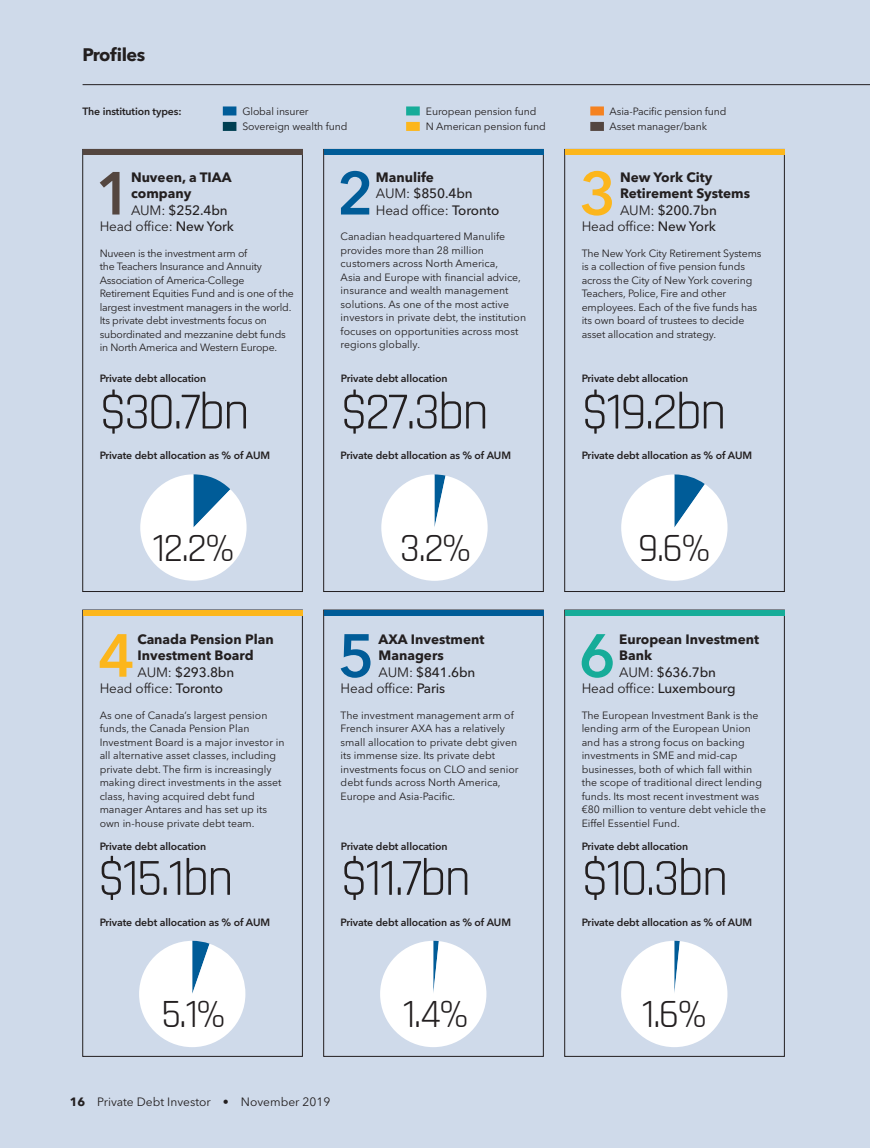
<style>
.page{position:relative;width:870px;height:1148px;background:#cfdaea}
.page>*{position:absolute;margin:0;border:0;box-sizing:border-box;transform-origin:0 0}
.Boxout_Intro_BOLD{font:600 60.15px "Avenir Next LT Pro";color:#fcb61c}
.Boxout_Intro_BOLD-2{font:600 60.15px "Avenir Next LT Pro";color:#005c98}
.Boxout_Intro_BOLD-3{font:600 60.15px "Avenir Next LT Pro";color:#544640}
.Boxout_Intro_BOLD-4{font:600 60.15px "Avenir Next LT Pro";color:#16ac99}
.Large_number{font:52.5px "Rajdhani";letter-spacing:-.04em;color:#231f20}
.Large_number-2{font:40.5px "Rajdhani";color:#231f20}
.t1{font:700 18px "Avenir Next LT Pro";letter-spacing:-.025em;color:#231f20}
.G_Insight_Crosshead{font:13.5px/16.5px "Avenir Next LT Pro";letter-spacing:-.01em;color:#231f20}
.Boxout_Intro_BOLD-5{font:700 13.5px/16.5px "Avenir Next LT Pro";color:#231f20}
.G_Insight_Crosshead-2{font:500 13.5px/16.5px "Avenir Next LT Pro";letter-spacing:-.01em;color:#231f20}
.t2{font:12px "Avenir Next LT Pro";color:#231f20}
.Large_number_Text{font:10.5px/13.5px "Avenir Next LT Pro";color:#231f20}
.Graphic_text_headlin{font:600 10.5px "Avenir Next LT Pro";letter-spacing:-.01em;color:#231f20}
.Large_number_Text-2{font:10.5px/13.5px "Avenir Next LT Pro";letter-spacing:-.02em;color:#231f20}
.Graphic_text{font:10.5px "Avenir Next LT Pro";letter-spacing:-.01em;color:#231f20}
.s1{font-weight:500}
.s2{font-weight:400}
.s3{font-weight:700}
</style>
<div class="page">
<div style="left:323px;top:149px;width:220px;height:442px;border:1px solid #231f20"></div>
<div style="left:323px;top:610px;width:220px;height:446px;border:1px solid #231f20"></div>
<div style="left:564px;top:149px;width:220px;height:442px;border:1px solid #231f20"></div>
<div style="left:564px;top:610px;width:220px;height:446px;border:1px solid #231f20"></div>
<div style="left:83px;top:149px;width:219px;height:5px;background:#544640"></div>
<div style="left:83px;top:610px;width:219px;height:5px;background:#fcb61c"></div>
<div style="left:324px;top:149px;width:219px;height:5px;background:#005c98"></div>
<div style="left:324px;top:610px;width:219px;height:5px;background:#005c98"></div>
<div style="left:565px;top:149px;width:219px;height:5px;background:#fcb61c"></div>
<div style="left:565px;top:610px;width:219px;height:5px;background:#16ac99"></div>
<div style="left:223px;top:106px;width:13px;height:9px;background:#005c98"></div>
<div style="left:406px;top:106px;width:14px;height:9px;background:#16ac99"></div>
<div style="left:590px;top:106px;width:14px;height:9px;background:#f58220"></div>
<div style="left:223px;top:122px;width:13px;height:9px;background:#003f52"></div>
<div style="left:406px;top:122px;width:14px;height:9px;background:#fcb61c"></div>
<div style="left:590px;top:122px;width:14px;height:9px;background:#544640"></div>
<hr style="left:83px;top:84px;width:787px;height:1px;background:#231f20">
<svg style="left:621px;top:474px;width:106px;height:107px"></svg>
<svg style="left:381px;top:474px;width:106px;height:107px"></svg>
<svg style="left:140px;top:474px;width:107px;height:106px"></svg>
<svg style="left:139px;top:940px;width:106px;height:107px"></svg>
<svg style="left:380px;top:940px;width:106px;height:107px"></svg>
<svg style="left:621px;top:940px;width:106px;height:107px"></svg>
<h3 class="t1" style="left:83px;top:44px;width:64px">Profiles</h3>
<p class="Graphic_text_headlin" style="left:83px;top:105px;width:100px">The institution types:</p>
<p class="Graphic_text" style="left:242px;top:105px;width:68px">Global insurer</p>
<p class="Graphic_text" style="left:242px;top:120px;width:107px">Sovereign wealth fund</p>
<p class="Graphic_text" style="left:426px;top:105px;width:112px">European pension fund</p>
<p class="Graphic_text" style="left:426px;top:120px;width:121px">N American pension fund</p>
<p class="Boxout_Intro_BOLD-3" style="left:96px;top:157px;width:38px">1</p>
<p class="Boxout_Intro_BOLD-5" style="left:131px;top:168px;width:102px">Nuveen, a TIAA company</p>
<p class="G_Insight_Crosshead" style="left:100px;top:201px;width:136px;text-indent:31px">AUM: <span class="s1">$252.4bn<br></span>Head office: <span class="s1">New York</span></p>
<p class="Large_number_Text-2" style="left:100px;top:246px;width:196px">Nuveen is the investment arm of<br>the Teachers Insurance and Annuity Association of America-College Retirement Equities Fund and is one of the largest investment managers in the world.<br>Its private debt investments focus on subordinated and mezzanine debt funds in North America and Western Europe.</p>
<p class="Boxout_Intro_BOLD-2" style="left:337px;top:157px;width:38px">2</p>
<p class="Boxout_Intro_BOLD-5" style="left:376px;top:168px;width:60px">Manulife</p>
<p class="G_Insight_Crosshead" style="left:376px;top:185px;width:125px">AUM: <span class="s1">$850.4bn<br></span>Head office: <span class="s1">Toronto</span></p>
<p class="Large_number_Text" style="left:341px;top:230px;width:187px">Canadian headquartered Manulife provides more than 28 million customers across North America,<br>Asia and Europe with financial advice, insurance and wealth management solutions. As one of the most active investors in private debt, the institution focuses on opportunities across most regions globally.</p>
<p class="Graphic_text" style="left:609px;top:105px;width:118px">Asia-Pacific pension fund</p>
<p class="Graphic_text" style="left:609px;top:120px;width:99px">Asset manager/bank</p>
<p class="Boxout_Intro_BOLD" style="left:580px;top:157px;width:38px">3</p>
<p class="Boxout_Intro_BOLD-5" style="left:620px;top:168px;width:131px">New York City<br>Retirement Systems</p>
<p class="G_Insight_Crosshead" style="left:581px;top:201px;width:137px;text-align:right">AUM: <span class="s1">$200.7bn<br></span>Head office: <span class="s1">New York</span></p>
<p class="Large_number_Text" style="left:581px;top:246px;width:181px">The New York City Retirement Systems is a collection of five pension funds across the City of New York covering Teachers, Police, Fire and other employees. Each of the five funds has its own board of trustees to decide asset allocation and strategy.</p>
<p class="Graphic_text_headlin" style="left:100px;top:372px;width:108px">Private debt allocation</p>
<p class="Graphic_text_headlin" style="left:341px;top:372px;width:108px">Private debt allocation</p>
<p class="Graphic_text_headlin" style="left:582px;top:372px;width:108px">Private debt allocation</p>
<p class="Large_number" style="left:100px;top:382px;width:151px">$30.7bn</p>
<p class="Large_number" style="left:341px;top:382px;width:150px">$27.3bn</p>
<p class="Large_number" style="left:581px;top:382px;width:146px">$19.2bn</p>
<p class="Graphic_text_headlin" style="left:100px;top:449px;width:172px">Private debt allocation as % of AUM</p>
<p class="Graphic_text_headlin" style="left:341px;top:449px;width:172px">Private debt allocation as % of AUM</p>
<p class="Graphic_text_headlin" style="left:582px;top:449px;width:172px">Private debt allocation as % of AUM</p>
<p class="Large_number-2" style="left:153px;top:524px;width:83px">12.2%</p>
<p class="Large_number-2" style="left:400px;top:524px;width:73px">3.2%</p>
<p class="Large_number-2" style="left:638px;top:524px;width:74px">9.6%</p>
<p class="Boxout_Intro_BOLD" style="left:98px;top:619px;width:38px">4</p>
<p class="Boxout_Intro_BOLD-5" style="left:137px;top:630px;width:138px">Canada Pension Plan<br>Investment Board</p>
<p class="G_Insight_Crosshead" style="left:100px;top:663px;width:136px;text-indent:38px">AUM: <span class="s1">$293.8bn<br></span>Head office: <span class="s1">Toronto</span></p>
<p class="Large_number_Text" style="left:100px;top:708px;width:186px">As one of Canada’s largest pension funds, the Canada Pension Plan Investment Board is a major investor in all alternative asset classes, including private debt. The firm is increasingly making direct investments in the asset class, having acquired debt fund manager Antares and has set up its own in-house private debt team.</p>
<p class="Boxout_Intro_BOLD-2" style="left:338px;top:619px;width:38px">5</p>
<p class="Boxout_Intro_BOLD-5" style="left:378px;top:630px;width:107px">AXA Investment<br>Managers</p>
<p class="G_Insight_Crosshead" style="left:341px;top:663px;width:136px;text-indent:38px">AUM: <span class="s1">$841.6bn<br></span>Head office: <span class="s1">Paris</span></p>
<p class="Large_number_Text" style="left:341px;top:708px;width:179px">The investment management arm of French insurer AXA has a relatively small allocation to private debt given its immense size. Its private debt investments focus on CLO and senior debt funds across North America, Europe and Asia-Pacific.</p>
<p class="Boxout_Intro_BOLD-4" style="left:579px;top:619px;width:38px">6</p>
<p class="Boxout_Intro_BOLD-5" style="left:619px;top:630px;width:141px">European Investment<br>Bank</p>
<p class="G_Insight_Crosshead-2" style="left:581px;top:663px;width:155px;text-indent:38px"><span class="s2">AUM:</span> $636.7bn<br><span class="s2">Head office:</span> Luxembourg</p>
<p class="Large_number_Text" style="left:581px;top:708px;width:186px">The European Investment Bank is the lending arm of the European Union and has a strong focus on backing investments in SME and mid-cap businesses, both of which fall within the scope of traditional direct lending funds. Its most recent investment was €80 million to venture debt vehicle the Eiffel Essentiel Fund.</p>
<p class="Graphic_text_headlin" style="left:100px;top:839px;width:108px">Private debt allocation</p>
<p class="Graphic_text_headlin" style="left:341px;top:839px;width:108px">Private debt allocation</p>
<p class="Graphic_text_headlin" style="left:582px;top:839px;width:108px">Private debt allocation</p>
<p class="Large_number" style="left:98px;top:848px;width:137px">$15.1bn</p>
<p class="Large_number" style="left:341px;top:848px;width:132px">$11.7bn</p>
<p class="Large_number" style="left:581px;top:848px;width:148px">$10.3bn</p>
<p class="Graphic_text_headlin" style="left:100px;top:915px;width:172px">Private debt allocation as % of AUM</p>
<p class="Graphic_text_headlin" style="left:341px;top:915px;width:172px">Private debt allocation as % of AUM</p>
<p class="Graphic_text_headlin" style="left:582px;top:915px;width:172px">Private debt allocation as % of AUM</p>
<p class="Large_number-2" style="left:161px;top:991px;width:66px">5.1%</p>
<p class="Large_number-2" style="left:403px;top:991px;width:67px">1.4%</p>
<p class="Large_number-2" style="left:642px;top:991px;width:66px">1.6%</p>
<p class="t2" style="left:70px;top:1094px;width:262px"><span class="s3">16</span> Private Debt Investor • November 2019</p>
</div>
